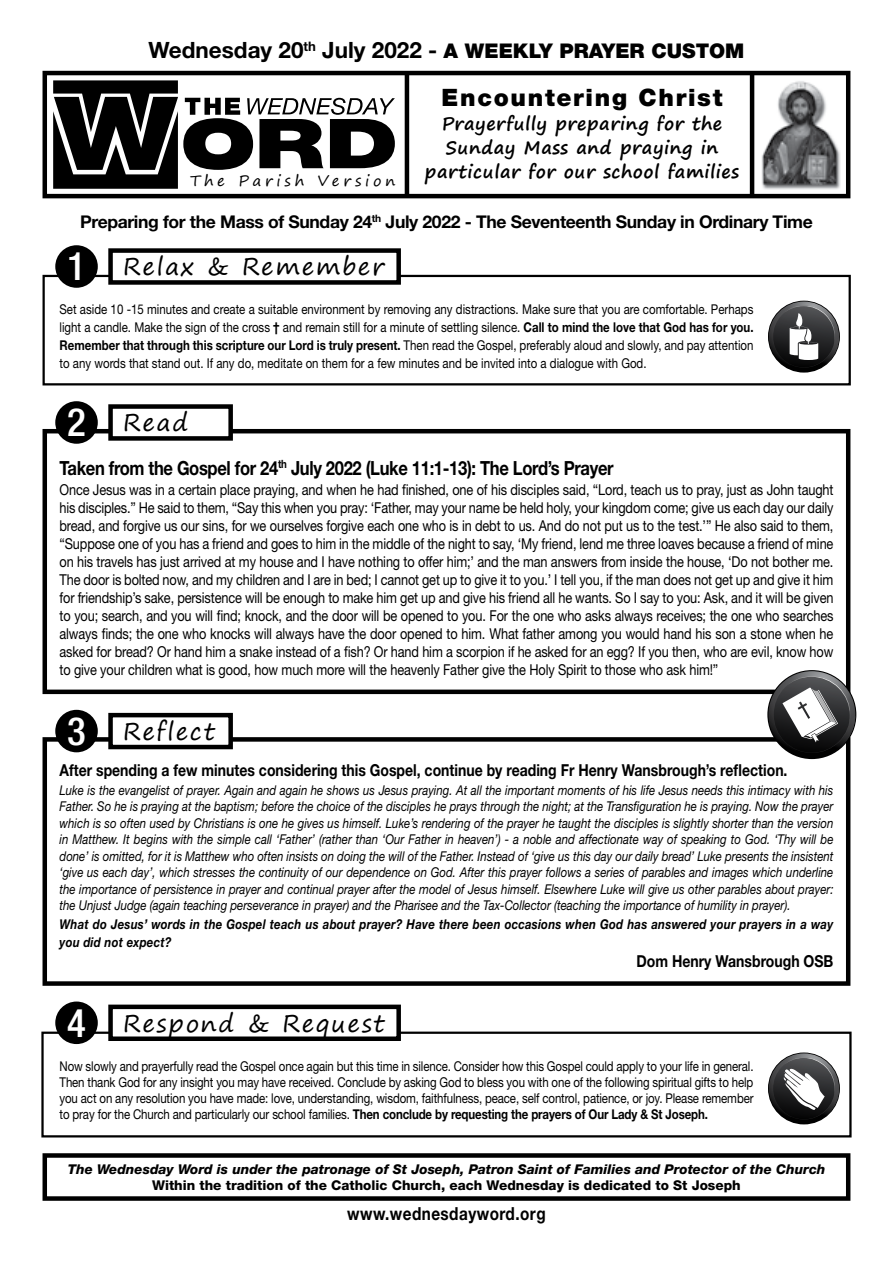
<style>
.page{position:relative;width:893px;height:1263px;background:#fff}
.page>*{position:absolute;margin:0;border:0;box-sizing:border-box;transform-origin:0 0}
.t1{font:24px "Segoe Print";letter-spacing:.07em;color:#000}
.t2{font:900 24px "Helvetica Neue LT Std";letter-spacing:.07em;color:#000}
.t3{font:700 22.5px "Helvetica Neue LT Std";color:#000}
.t4{font:700 19.5px "Helvetica Neue LT Std";letter-spacing:-.02em;color:#000;scale:.85 1}
.t5{font:700 18px/24px "Segoe Print";letter-spacing:.03em;color:#000;text-align:center}
.t6{font:700 18px "Helvetica Neue LT Std";letter-spacing:.03em;color:#000;scale:.85 1}
.t7{font:700 17.55px "Helvetica Neue LT Std";letter-spacing:-.02em;color:#000}
.t8{font:700 16.5px "Helvetica Neue LT Std";color:#000;scale:.85 1}
.t9{font:15px/18px "Helvetica Neue LT Std";letter-spacing:-.01em;color:#000;text-align:justify;scale:.85 1}
.t10{font:15px "Segoe Print";letter-spacing:.25em;color:#000}
.t11{font:italic 13.5px/16.5px "Helvetica Neue LT Std";color:#000;text-align:justify;scale:.85 1}
.t12{font:13.5px/18px "Helvetica Neue LT Std";letter-spacing:-.005em;color:#000;text-align:justify;scale:.85 1}
.t13{font:italic 700 13.5px/18px "Helvetica Neue LT Std";letter-spacing:.02em;color:#000;scale:.85 1}
.t14{font:italic 800 13.5px "Helvetica Neue LT Std";color:#000}
.t15{font:800 13.5px "Helvetica Neue LT Std";color:#000}
.s1{font-weight:900;font-size:20.25px}
.s2{font-family:"Helvetica Neue LT Std";font-weight:500;font-stretch:condensed;font-size:39px;color:#fff}
.s3{font-weight:700}
</style>
<div class="page">
<div style="left:43px;top:429px;width:807px;height:265px;border:4px solid #000"></div>
<div style="left:111px;top:406px;width:120px;height:32px;background:#fff"></div>
<div style="left:108px;top:404px;width:125px;height:37px;border:4px solid #000"></div>
<div style="left:55px;top:401px;width:43px;height:43px;background:#000;border-radius:50%"></div>
<div style="left:43px;top:1153px;width:807px;height:48px;border:4px solid #000"></div>
<div style="left:43px;top:275px;width:808px;height:110px;border:2px solid #000"></div>
<div style="left:111px;top:251px;width:288px;height:31px;background:#fff"></div>
<div style="left:108px;top:248px;width:293px;height:37px;border:4px solid #000"></div>
<div style="left:55px;top:245px;width:43px;height:43px;background:#000;border-radius:50%"></div>
<img style="left:761px;top:81px;width:79px;height:108px">
<div style="left:43px;top:71px;width:807px;height:127px;border:4px solid #000"></div>
<hr style="left:405px;top:73px;width:4px;height:124px;background:#000">
<hr style="left:750px;top:73px;width:4px;height:124px;background:#000">
<svg style="left:53px;top:80px;width:342px;height:109px"></svg>
<svg style="left:769px;top:301px;width:70px;height:71px"></svg>
<svg style="left:773px;top:306px;width:66px;height:66px"></svg>
<div style="left:41px;top:1031px;width:811px;height:106px;border:2px solid #000"></div>
<div style="left:111px;top:1007px;width:288px;height:32px;background:#fff"></div>
<div style="left:108px;top:1004px;width:293px;height:37px;border:4px solid #000"></div>
<div style="left:55px;top:1001px;width:43px;height:43px;background:#000;border-radius:50%"></div>
<svg style="left:769px;top:1053px;width:70px;height:70px"></svg>
<svg style="left:773px;top:1057px;width:66px;height:66px"></svg>
<div style="left:43px;top:737px;width:807px;height:249px;border:4px solid #000"></div>
<div style="left:111px;top:715px;width:120px;height:32px;background:#fff"></div>
<div style="left:108px;top:713px;width:125px;height:36px;border:4px solid #000"></div>
<div style="left:55px;top:710px;width:43px;height:42px;background:#000;border-radius:50%"></div>
<svg style="left:768px;top:671px;width:87px;height:87px"></svg>
<svg style="left:773px;top:676px;width:82px;height:82px"></svg>
<h2 class="t3" style="left:149px;top:36px;width:597px">Wednesday 20<sup>th</sup> July 2022 - <span class="s1">A WEEKLY PRAYER CUSTOM</span></h2>
<p class="t10" style="left:190px;top:168px;width:207px">The Parish Version</p>
<h1 class="t2" style="left:442px;top:83px;width:282px">Encountering Christ</h1>
<p class="t5" style="left:425px;top:111px;width:316px">Prayerfully preparing for the<br>Sunday Mass and praying in particular for our school families</p>
<p class="t7" style="left:80px;top:211px;width:734px">Preparing for the Mass of Sunday 24<sup>th</sup> July 2022 - The Seventeenth Sunday in Ordinary Time</p>
<h1 class="t1" style="left:67px;top:245px;width:319px"><span class="s2">1</span> Relax &amp; Remember</h1>
<p class="t12" style="left:60px;top:300px;width:818px">Set aside 10 -15 minutes and create a suitable environment by removing any distractions. Make sure that you are comfortable. Perhaps light a candle. Make the sign of the cross <span class="s3">†</span> and remain still for a minute of settling silence. <span class="s3">Call to mind the love that God has for you.<br>Remember that through this scripture our Lord is truly present.</span> Then read the Gospel, preferably aloud and slowly, and pay attention to any words that stand out. If any do, meditate on them for a few minutes and be invited into a dialogue with God.</p>
<h1 class="t1" style="left:67px;top:401px;width:123px"><span class="s2">2</span> Read</h1>
<h3 class="t4" style="left:60px;top:456px;width:653px">Taken from the Gospel for 24<sup>th</sup> July 2022 (Luke 11:1-13): The Lord’s Prayer</h3>
<p class="t9" style="left:60px;top:480px;width:912px">Once Jesus was in a certain place praying, and when he had finished, one of his disciples said, “Lord, teach us to pray, just as John taught his disciples.” He said to them, “Say this when you pray: ‘Father, may your name be held holy, your kingdom come; give us each day our daily bread, and forgive us our sins, for we ourselves forgive each one who is in debt to us. And do not put us to the test.’” He also said to them, “Suppose one of you has a friend and goes to him in the middle of the night to say, ‘My friend, lend me three loaves because a friend of mine on his travels has just arrived at my house and I have nothing to offer him;’ and the man answers from inside the house, ‘Do not bother me.<br>The door is bolted now, and my children and I are in bed; I cannot get up to give it to you.’ I tell you, if the man does not get up and give it him for friendship’s sake, persistence will be enough to make him get up and give his friend all he wants. So I say to you: Ask, and it will be given to you; search, and you will find; knock, and the door will be opened to you. For the one who asks always receives; the one who searches always finds; the one who knocks will always have the door opened to him. What father among you would hand his son a stone when he asked for bread? Or hand him a snake instead of a fish? Or hand him a scorpion if he asked for an egg? If you then, who are evil, know how to give your children what is good, how much more will the heavenly Father give the Holy Spirit to those who ask him!”</p>
<h1 class="t1" style="left:67px;top:710px;width:149px"><span class="s2">3</span> Reflect</h1>
<p class="t8" style="left:60px;top:760px;width:858px">After spending a few minutes considering this Gospel, continue by reading Fr Henry Wansbrough’s reflection.</p>
<p class="t11" style="left:60px;top:782px;width:912px">Luke is the evangelist of prayer. Again and again he shows us Jesus praying. At all the important moments of his life Jesus needs this intimacy with his Father. So he is praying at the baptism; before the choice of the disciples he prays through the night; at the Transfiguration he is praying. Now the prayer which is so often used by Christians is one he gives us himself. Luke’s rendering of the prayer he taught the disciples is slightly shorter than the version in Matthew. It begins with the simple call ‘Father’ (rather than ‘Our Father in heaven’) - a noble and affectionate way of speaking to God. ‘Thy will be done’ is omitted, for it is Matthew who often insists on doing the will of the Father. Instead of ‘give us this day our daily bread’ Luke presents the insistent ‘give us each day’, which stresses the continuity of our dependence on God. After this prayer follows a series of parables and images which underline the importance of persistence in prayer and continual prayer after the model of Jesus himself. Elsewhere Luke will give us other parables about prayer: the Unjust Judge (again teaching perseverance in prayer) and the Pharisee and the Tax-Collector (teaching the importance of humility in prayer).</p>
<p class="t13" style="left:60px;top:915px;width:912px">What do Jesus’ words in the Gospel teach us about prayer? Have there been occasions when God has answered your prayers in a way you did not expect?</p>
<p class="t8" style="left:636px;top:951px;width:233px">Dom Henry Wansbrough OSB</p>
<h1 class="t1" style="left:67px;top:1001px;width:319px"><span class="s2">4</span> Respond &amp; Request</h1>
<p class="t12" style="left:60px;top:1057px;width:818px;line-height:16.2px">Now slowly and prayerfully read the Gospel once again but this time in silence. Consider how this Gospel could apply to your life in general.<br>Then thank God for any insight you may have received. Conclude by asking God to bless you with one of the following spiritual gifts to help you act on any resolution you have made: love, understanding, wisdom, faithfulness, peace, self control, patience, or joy. Please remember to pray for the Church and particularly our school families. <span class="s3">Then conclude by requesting the prayers of Our Lady &amp; St Joseph.</span></p>
<p class="t14" style="left:68px;top:1161px;width:759px">The Wednesday Word is under the patronage of St Joseph, Patron Saint of Families and Protector of the Church</p>
<p class="t15" style="left:152px;top:1177px;width:590px">Within the tradition of the Catholic Church, each Wednesday is dedicated to St Joseph</p>
<p class="t6" style="left:347px;top:1202px;width:235px">www.wednesdayword.org</p>
</div>
